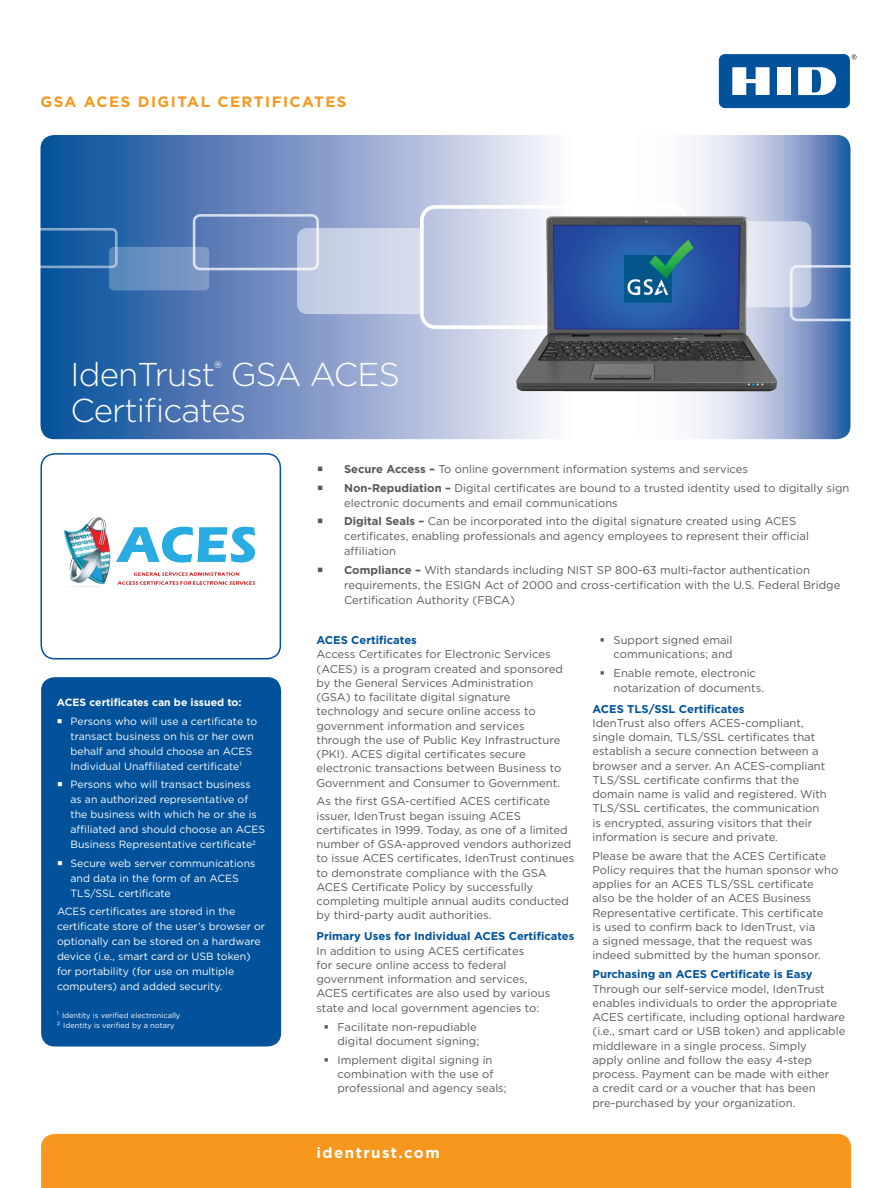
<style>
.page{position:relative;width:891px;height:1188px;background:#fff}
.page>*{position:absolute;margin:0;border:0;box-sizing:border-box;transform-origin:0 0}
.t1{font:300 33px/36px "Gotham";letter-spacing:-.025em;color:#fff}
.t2{font:700 15px "Gotham";letter-spacing:.1em;color:#f7971d}
.t3{font:700 15px "Gotham";letter-spacing:.1em;color:#fff}
.t4{font:11.25px/14.2px "Gotham";color:#57585a}
.t5{font:700 11.25px "Gotham";color:#01529a}
.t6{font:10.5px/15px "Gotham";color:#fff}
.t7{font:700 10.5px "Gotham";color:#fff}
.t8{font:7.5px/9.4px "Gotham";color:#fff}
.s1{font-size:9px}
.s2{font-weight:700}
</style>
<div class="page">
<svg style="left:852px;top:55px;width:5px;height:4px"></svg>
<div style="left:719px;top:54px;width:131px;height:54px;background:#01529a;border-radius:6px"></div>
<div style="left:777px;top:67px;width:14px;height:28px;background:#fff"></div>
<svg style="left:732px;top:67px;width:38px;height:28px"></svg>
<svg style="left:798px;top:67px;width:38px;height:28px"></svg>
<svg style="left:40px;top:135px;width:810px;height:304px;background:#839fc9"></svg>
<div style="left:41px;top:1134px;width:810px;height:54px;background:#f7971d"></div>
<div style="left:41px;top:677px;width:240px;height:370px;background:#01529a;border-radius:14px"></div>
<div style="left:193px;top:214px;width:126px;height:56px;border:3px solid #fff;border-radius:6px"></div>
<svg style="left:109px;top:247px;width:100px;height:43px;background:#6e92c1"></svg>
<div style="left:28px;top:228px;width:90px;height:40px;border:3px solid #fff;border-radius:4px"></div>
<div style="left:420px;top:205px;width:267px;height:124px;border:4px solid #fff;border-radius:14px"></div>
<svg style="left:297px;top:228px;width:123px;height:86px;background:#cbd3e7"></svg>
<svg style="left:815px;top:221px;width:35px;height:100px;background:#4e78b3"></svg>
<img style="left:63px;top:517px;width:193px;height:70px">
<div style="left:40px;top:453px;width:241px;height:206px;border:2px solid #01529a;border-radius:14px"></div>
<img style="left:512px;top:201px;width:303px;height:213px">
<h2 class="t2" style="left:40px;top:92px;width:307px">GSA ACES DIGITAL CERTIFICATES</h2>
<h1 class="t1" style="left:70px;top:356px;width:331px">IdenTrust<sup>®</sup> GSA ACES<br>Certificates</h1>
<p class="t7" style="left:57px;top:695px;width:186px">ACES certificates can be issued to:</p>
<p class="t6" style="left:71px;top:713px;width:188px">Persons who will use a certificate to transact business on his or her own behalf and should choose an ACES Individual Unaffiliated certificate<sup>1</sup></p>
<p class="t6" style="left:71px;top:777px;width:196px">Persons who will transact business<br>as an authorized representative of the business with which he or she is affiliated and should choose an ACES Business Representative certificate<sup>2</sup></p>
<p class="t6" style="left:71px;top:855px;width:186px">Secure web server communications and data in the form of an ACES<br>TLS/SSL certificate</p>
<p class="t6" style="left:57px;top:904px;width:210px">ACES certificates are stored in the certificate store of the user’s browser or optionally can be stored on a hardware device (i.e., smart card or USB token) for portability (for use on multiple computers) and added security.</p>
<p class="t8" style="left:57px;top:1011px;width:125px"><sup>1</sup> Identity is verified electronically<br><span class="s1">2</span> Identity is verified by a notary</p>
<p class="t4" style="left:344px;top:460px;width:507px;line-height:18.5px"><span class="s2">Secure Access –</span> To online government information systems and services<br><span class="s2">Non-Repudiation –</span> Digital certificates are bound to a trusted identity used to digitally sign</p>
<p class="t4" style="left:344px;top:493px;width:454px;line-height:18.5px">electronic documents and email communications<br><span class="s2">Digital Seals –</span> Can be incorporated into the digital signature created using ACES</p>
<p class="t4" style="left:344px;top:529px;width:466px;line-height:15px">certificates, enabling professionals and agency employees to represent their official affiliation</p>
<p class="t4" style="left:344px;top:562px;width:498px;line-height:15px"><span class="s2">Compliance –</span> With standards including NIST SP 800-63 multi-factor authentication requirements, the ESIGN Act of 2000 and cross-certification with the U.S. Federal Bridge<br>Certification Authority (FBCA)</p>
<p class="t5" style="left:316px;top:633px;width:102px">ACES Certificates</p>
<p class="t4" style="left:316px;top:647px;width:248px">Access Certificates for Electronic Services (ACES) is a program created and sponsored by the General Services Administration (GSA) to facilitate digital signature technology and secure online access to government information and services through the use of Public Key Infrastructure (PKI). ACES digital certificates secure electronic transactions between Business to Government and Consumer to Government.</p>
<p class="t4" style="left:316px;top:794px;width:260px">As the first GSA-certified ACES certificate issuer, IdenTrust began issuing ACES certificates in 1999. Today, as one of a limited number of GSA-approved vendors authorized to issue ACES certificates, IdenTrust continues to demonstrate compliance with the GSA ACES Certificate Policy by successfully completing multiple annual audits conducted by third-party audit authorities.</p>
<p class="t5" style="left:316px;top:929px;width:259px">Primary Uses for Individual ACES Certificates</p>
<p class="t4" style="left:316px;top:943px;width:235px">In addition to using ACES certificates<br>for secure online access to federal government information and services, ACES certificates are also used by various state and local government agencies to:</p>
<p class="t4" style="left:337px;top:1019px;width:143px">Facilitate non-repudiable digital document signing;</p>
<p class="t4" style="left:337px;top:1052px;width:171px">Implement digital signing in combination with the use of professional and agency seals;</p>
<h2 class="t3" style="left:316px;top:1142px;width:125px">identrust.com</h2>
<p class="t4" style="left:613px;top:633px;width:121px">Support signed email communications; and</p>
<p class="t4" style="left:613px;top:666px;width:152px">Enable remote, electronic notarization of documents.</p>
<p class="t5" style="left:592px;top:701px;width:154px">ACES TLS/SSL Certificates</p>
<p class="t4" style="left:592px;top:715px;width:236px">IdenTrust also offers ACES-compliant, single domain, TLS/SSL certificates that establish a secure connection between a browser and a server. An ACES-compliant TLS/SSL certificate confirms that the domain name is valid and registered. With TLS/SSL certificates, the communication is encrypted, assuring visitors that their information is secure and private.</p>
<p class="t4" style="left:592px;top:848px;width:248px">Please be aware that the ACES Certificate Policy requires that the human sponsor who applies for an ACES TLS/SSL certificate also be the holder of an ACES Business Representative certificate. This certificate<br>is used to confirm back to IdenTrust, via<br>a signed message, that the request was indeed submitted by the human sponsor.</p>
<p class="t5" style="left:592px;top:967px;width:222px">Purchasing an ACES Certificate is Easy</p>
<p class="t4" style="left:592px;top:981px;width:254px">Through our self-service model, IdenTrust enables individuals to order the appropriate ACES certificate, including optional hardware (i.e., smart card or USB token) and applicable middleware in a single process. Simply<br>apply online and follow the easy 4-step process. Payment can be made with either<br>a credit card or a voucher that has been pre-purchased by your organization.</p>
</div>
